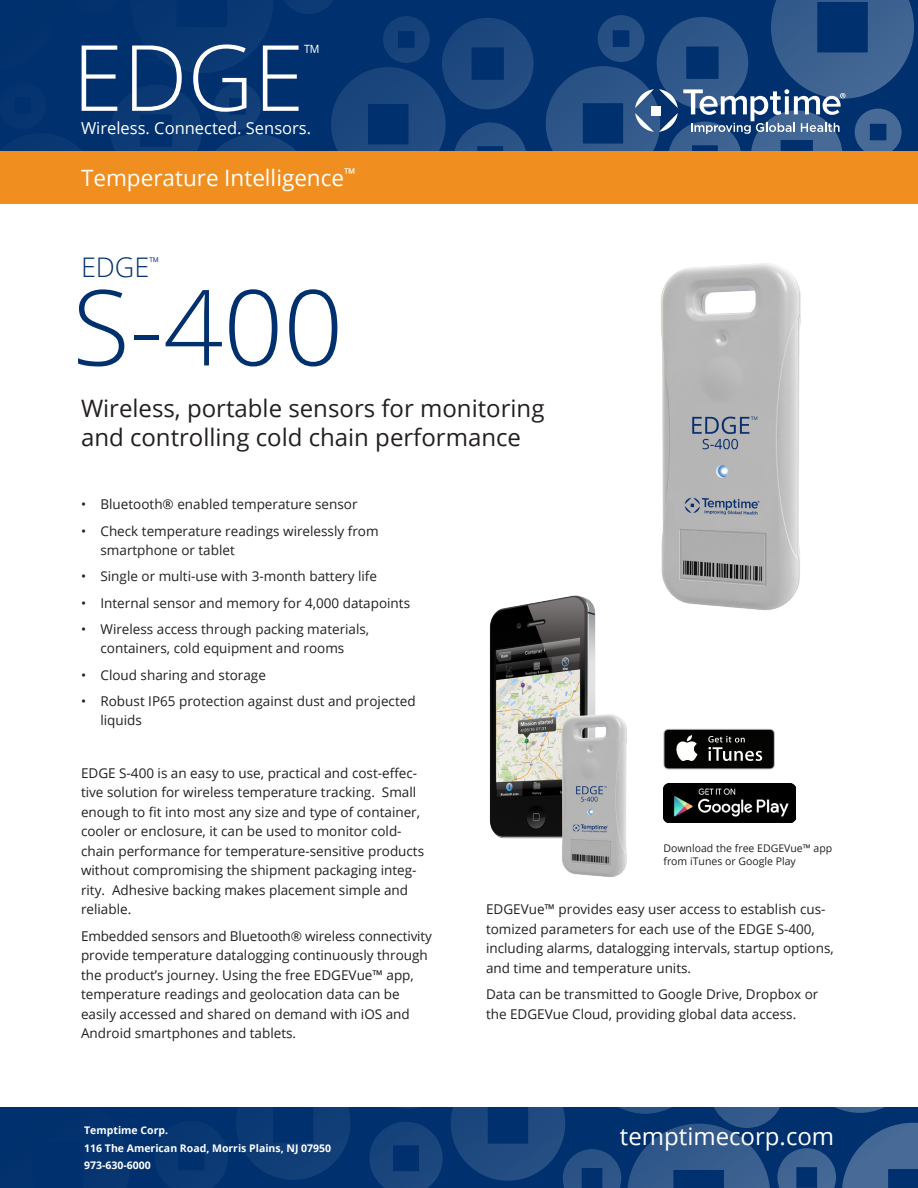
<style>
.page{position:relative;width:918px;height:1188px;background:#fff}
.page>*{position:absolute;margin:0;border:0;box-sizing:border-box;transform-origin:0 0}
.body{font:300 105px "Open Sans";color:#00306d}
.t1{font:300 91.5px "Open Sans";color:#fff}
.body-2{font:300 27px "Open Sans";color:#00306d}
.h2-2{font:24px/28.8px "Open Sans";color:#231f20}
.t2{font:24px "Open Sans";color:#fff}
.t3{font:22.5px "Open Sans";color:#fff}
.t4{font:300 22.5px "Open Sans";color:#fff}
.t5{font:16.5px "Open Sans";color:#fff}
.body-3{font:13.5px/19.5px "Open Sans";color:#231f20}
.t6{font:700 10.5px/17.2px "Open Sans";color:#fff}
.t7{font:10.5px/12.6px "Open Sans";color:#231f20}
</style>
<div class="page">
<div style="left:0;top:1107px;width:918px;height:81px;background:#00306d"></div>
<svg style="left:164px;top:1107px;width:186px;height:81px"></svg>
<svg style="left:369px;top:1107px;width:549px;height:81px"></svg>
<svg style="left:0;top:0;width:534px;height:151px;background:#073671"></svg>
<svg style="left:546px;top:0;width:368px;height:151px;background:#264f83"></svg>
<div style="left:0;top:151px;width:918px;height:53px;background:#f08f20"></div>
<img style="left:663px;top:784px;width:133px;height:39px">
<svg style="left:663px;top:729px;width:112px;height:40px;background:#343533"></svg>
<img style="left:489px;top:595px;width:138px;height:282px">
<img style="left:660px;top:263px;width:141px;height:347px">
<h2 class="t1" style="left:72px;top:15px;width:233px">EDGE</h2>
<p class="t5" style="left:81px;top:117px;width:232px">Wireless. Connected. Sensors.</p>
<h3 class="t4" style="left:304px;top:38px;width:18px">™</h3>
<h3 class="t3" style="left:81px;top:163px;width:276px">Temperature Intelligence<sup>™</sup></h3>
<p class="body-2" style="left:81px;top:249px;width:80px">EDGE<sup>™</sup></p>
<p class="body" style="left:72px;top:255px;width:272px">S-400</p>
<p class="h2-2" style="left:81px;top:393px;width:465px">Wireless, portable sensors for monitoring and controlling cold chain performance</p>
<p class="body-3" style="left:81px;top:494px;width:278px">• Bluetooth® enabled temperature sensor</p>
<p class="body-3" style="left:100px;top:521px;width:280px;text-indent:-20px">• Check temperature readings wirelessly from smartphone or tablet</p>
<p class="body-3" style="left:81px;top:566px;width:298px">• Single or multi-use with 3-month battery life</p>
<p class="body-3" style="left:81px;top:593px;width:331px">• Internal sensor and memory for 4,000 datapoints</p>
<p class="body-3" style="left:81px;top:619px;width:290px;text-align:center">• Wireless access through packing materials, containers, cold equipment and rooms</p>
<p class="body-3" style="left:81px;top:665px;width:186px">• Cloud sharing and storage</p>
<p class="body-3" style="left:100px;top:691px;width:317px;text-indent:-20px">• Robust IP65 protection against dust and projected liquids</p>
<p class="body-3" style="left:81px;top:763px;width:345px">EDGE S-400 is an easy to use, practical and cost-effec&shy;tive solution for wireless temperature tracking. Small enough to fit into most any size and type of container, cooler or enclosure, it can be used to monitor cold&shy;chain performance for temperature-sensitive products without compromising the shipment packaging integ&shy;rity. Adhesive backing makes placement simple and reliable.</p>
<p class="body-3" style="left:81px;top:926px;width:353px">Embedded sensors and Bluetooth® wireless connectivity provide temperature datalogging continuously through the product’s journey. Using the free EDGEVue™ app, temperature readings and geolocation data can be easily accessed and shared on demand with iOS and Android smartphones and tablets.</p>
<p class="t6" style="left:84px;top:1122px;width:248px">Temptime Corp.<br>116 The American Road, Morris Plains, NJ 07950<br>973-630-6000</p>
<p class="t7" style="left:663px;top:842px;width:170px">Download the free EDGEVue™ app from iTunes or Google Play</p>
<p class="body-3" style="left:486px;top:899px;width:349px">EDGEVue™ provides easy user access to establish cus&shy;tomized parameters for each use of the EDGE S-400, including alarms, datalogging intervals, startup options, and time and temperature units.</p>
<p class="body-3" style="left:486px;top:984px;width:334px">Data can be transmitted to Google Drive, Dropbox or the EDGEVue Cloud, providing global data access.</p>
<h3 class="t2" style="left:620px;top:1120px;width:216px">temptimecorp.com</h3>
</div>
